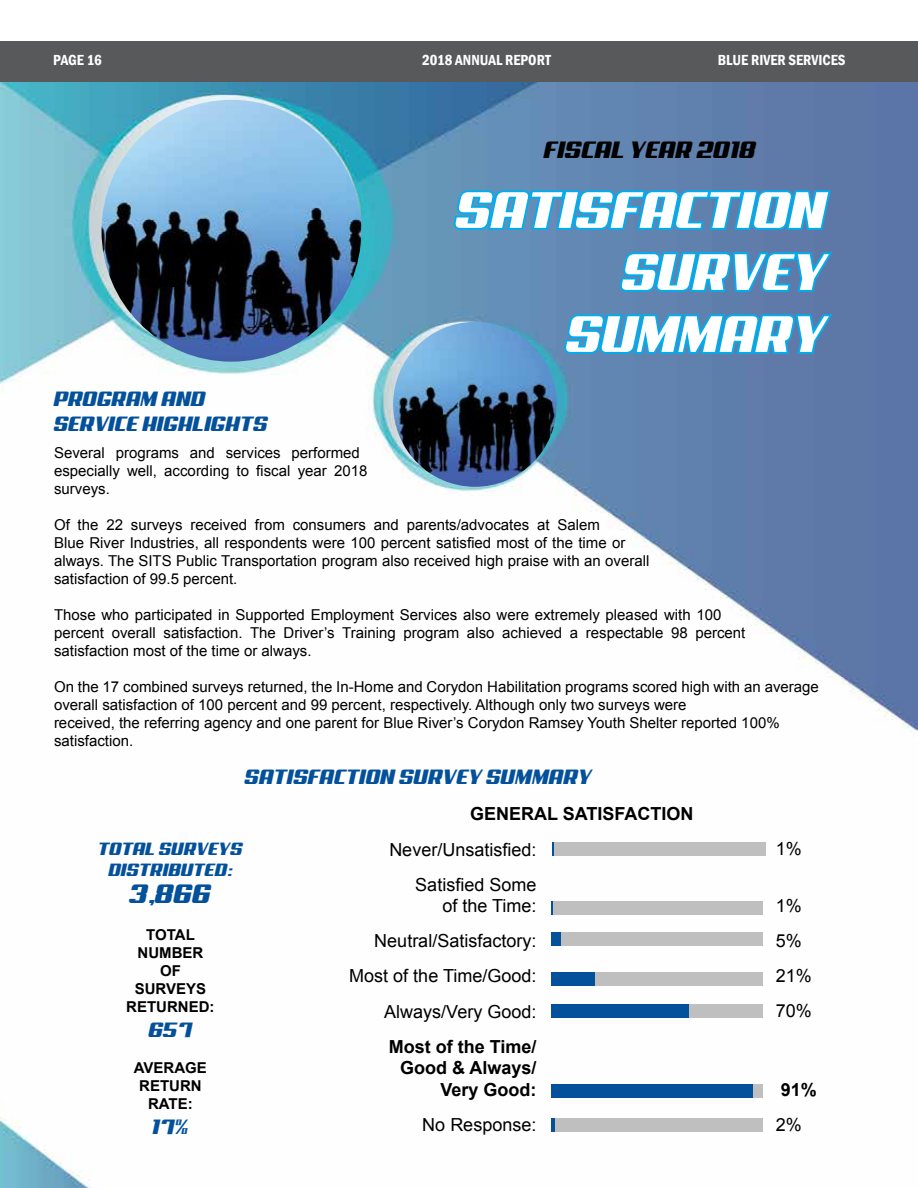
<style>
.page{position:relative;width:918px;height:1188px;background:#fff}
.page>*{position:absolute;margin:0;border:0;box-sizing:border-box;transform-origin:0 0}
.t1{font:51.75px/62.1px "Aero";color:#fff;text-align:right}
.t2{font:27px "Aero";color:#03509b}
.t3{font:24px "Aero";color:#000}
.t4{font:21px/25.2px "Aero";color:#03509b}
.t5{font:18px/35.1px "Arial";color:#000;text-align:right}
.t6{font:700 18px/21.6px "Arial";color:#000;text-align:right}
.t7{font:18px/21.6px "Aero";color:#03509b;text-align:center}
.t8{font:15px/18px "Arial";color:#000}
.t9{font:700 15px/18px "Arial";color:#000;text-align:center}
.t10{font:600 condensed 15px "Franklin Gothic";color:#fff}
</style>
<div class="page">
<div style="left:0;top:41px;width:918px;height:42px;background:#58595b"></div>
<img style="left:0;top:83px;width:918px;height:1105px">
<svg style="left:451px;top:184px;width:382px;height:52px;background:#3b94c8"></svg>
<svg style="left:617px;top:249px;width:217px;height:47px;background:#3791c7"></svg>
<svg style="left:561px;top:308px;width:273px;height:49px;background:#3892c8"></svg>
<img style="left:102px;top:100px;width:259px;height:262px">
<img style="left:393px;top:322px;width:164px;height:165px">
<div style="left:551px;top:901px;width:212px;height:13px;background:#c0bfbf"></div>
<svg style="left:551px;top:901px;width:2px;height:13px"></svg>
<div style="left:551px;top:932px;width:212px;height:14px;background:#c0bfbf"></div>
<div style="left:551px;top:932px;width:10px;height:14px;background:#03509b"></div>
<div style="left:551px;top:973px;width:212px;height:13px;background:#c0bfbf"></div>
<div style="left:551px;top:973px;width:44px;height:13px;background:#03509b"></div>
<div style="left:551px;top:1004px;width:212px;height:13px;background:#c0bfbf"></div>
<div style="left:551px;top:1004px;width:137px;height:13px;background:#03509b"></div>
<div style="left:551px;top:1084px;width:212px;height:13px;background:#c0bfbf"></div>
<div style="left:551px;top:1084px;width:202px;height:13px;background:#03509b"></div>
<div style="left:551px;top:1118px;width:212px;height:14px;background:#c0bfbf"></div>
<hr style="left:551px;top:1118px;width:4px;height:14px;background:#03509b">
<svg style="left:553px;top:842px;width:1px;height:14px"></svg>
<div style="left:554px;top:842px;width:211px;height:14px;background:#c0bfbf"></div>
<p class="t10" style="left:53px;top:50px;width:50px">PAGE 16</p>
<p class="t10" style="left:422px;top:50px;width:130px">2018 ANNUAL REPORT</p>
<p class="t10" style="left:718px;top:50px;width:129px">BLUE RIVER SERVICES</p>
<h3 class="t3" style="left:544px;top:136px;width:213px">FISCAL YEAR 2018</h3>
<h1 class="t1" style="left:456px;top:178px;width:372px">SATISFACTION<br>SURVEY<br>SUMMARY</h1>
<h3 class="t4" style="left:54px;top:386px;width:216px">PROGRAM AND<br>SERVICE HIGHLIGHTS</h3>
<p class="t8" style="left:54px;top:444px;width:315px">Several programs and services performed especially well, according to fiscal year 2018 surveys.</p>
<p class="t8" style="left:54px;top:516px;width:597px">Of the 22 surveys received from consumers and parents/advocates at Salem<br>Blue River Industries, all respondents were 100 percent satisfied most of the time or always. The SITS Public Transportation program also received high praise with an overall satisfaction of 99.5 percent.</p>
<p class="t8" style="left:54px;top:606px;width:693px">Those who participated in Supported Employment Services also were extremely pleased with 100 percent overall satisfaction. The Driver’s Training program also achieved a respectable 98 percent satisfaction most of the time or always.</p>
<p class="t8" style="left:54px;top:678px;width:766px">On the 17 combined surveys returned, the In-Home and Corydon Habilitation programs scored high with an average overall satisfaction of 100 percent and 99 percent, respectively. Although only two surveys were<br>received, the referring agency and one parent for Blue River’s Corydon Ramsey Youth Shelter reported 100% satisfaction.</p>
<h3 class="t4" style="left:245px;top:764px;width:349px">SATISFACTION SURVEY SUMMARY</h3>
<p class="t6" style="left:470px;top:803px;width:225px">GENERAL SATISFACTION</p>
<p class="t7" style="left:98px;top:837px;width:146px">TOTAL SURVEYS<br>DISTRIBUTED:</p>
<h2 class="t2" style="left:130px;top:879px;width:83px">3,866</h2>
<p class="t9" style="left:126px;top:926px;width:90px">TOTAL<br>NUMBER<br>OF<br>SURVEYS<br>RETURNED:</p>
<h3 class="t4" style="left:149px;top:1017px;width:45px">657</h3>
<p class="t9" style="left:134px;top:1059px;width:75px">AVERAGE<br>RETURN<br>RATE:</p>
<h3 class="t4" style="left:152px;top:1114px;width:39px">17%</h3>
<p class="t5" style="left:389px;top:832px;width:149px">Never/Unsatisfied:<br>Satisfied Some</p>
<p class="t5" style="left:349px;top:889px;width:189px">of the Time:<br>Neutral/Satisfactory:<br>Most of the Time/Good:<br>Always/Very Good:</p>
<p class="t6" style="left:389px;top:1036px;width:149px">Most of the Time/<br>Good &amp; Always/<br>Very Good:</p>
<p class="t5" style="left:422px;top:1107px;width:116px">No Response:</p>
<p class="t5" style="left:776px;top:832px;width:28px">1%</p>
<p class="t5" style="left:776px;top:888px;width:38px;text-align:left">1%<br>5%<br>21%<br>70%</p>
<p class="t6" style="left:781px;top:1079px;width:38px">91%</p>
<p class="t5" style="left:776px;top:1107px;width:28px">2%</p>
</div>
